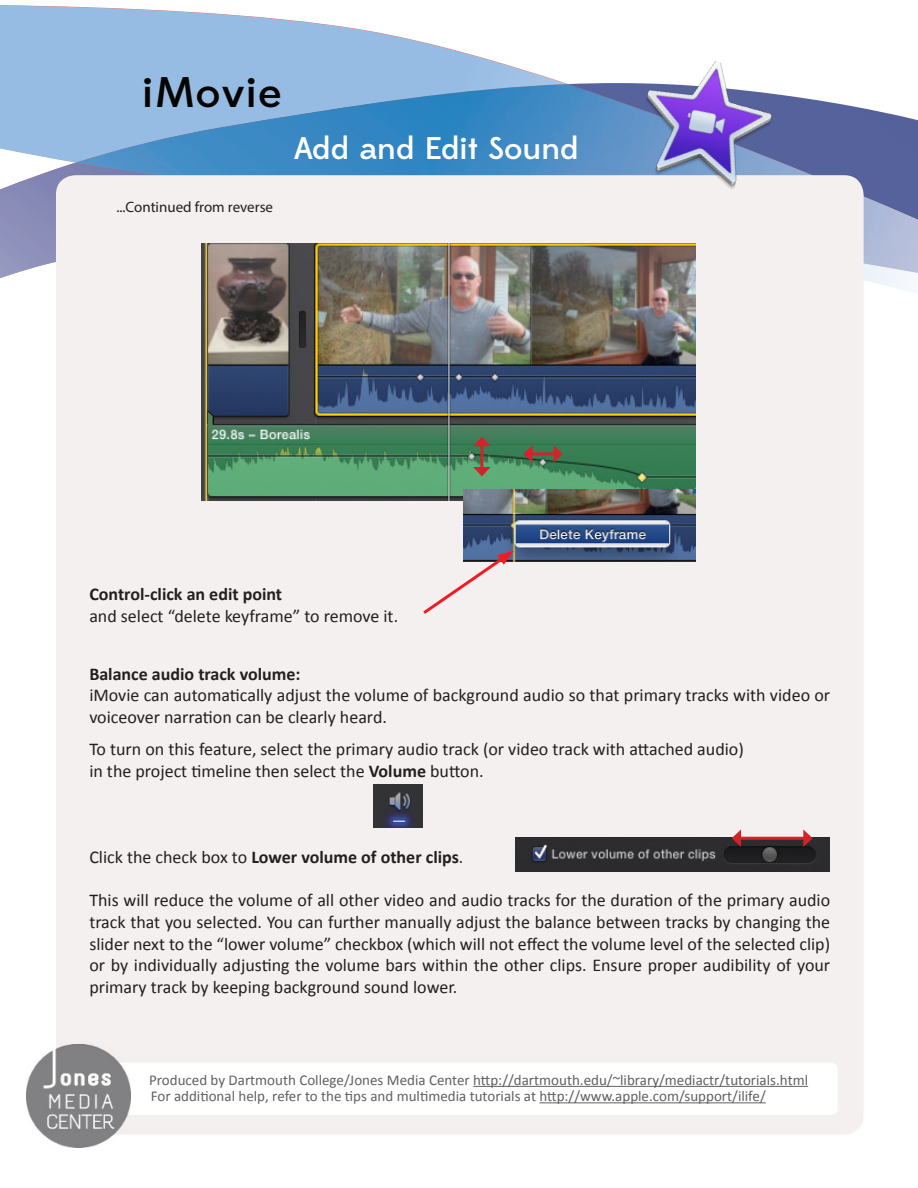
<style>
.page{position:relative;width:918px;height:1188px;background:#fff}
.page>*{position:absolute;margin:0;border:0;box-sizing:border-box;transform-origin:0 0}
.t1{font:500 42.75px "Edmondsans";letter-spacing:.025em;color:#040503;scale:1.05 1}
.t2{font:500 31.35px "Edmondsans";color:#fff;scale:1.05 1}
.t3{font:18px/21.6px "Calibri";color:#231f20}
.t4{font:700 18px "Calibri";color:#231f20}
.t5{font:15px "Calibri";color:#616061}
.t6{font:15px "Myriad Pro";color:#231f20}
.s1{font-weight:700}
.s2{font-weight:400}
</style>
<div class="page">
<svg style="left:0;top:5px;width:911px;height:285px"></svg>
<svg style="left:0;top:83px;width:911px;height:80px;background:#a1c2e5"></svg>
<img style="left:76px;top:84px;width:842px;height:189px">
<svg style="left:0;top:163px;width:600px;height:115px;background:#7597c4"></svg>
<div style="left:56px;top:175px;width:808px;height:960px;background:#f4f0ef;border-radius:20px"></div>
<div style="left:96px;top:1063px;width:742px;height:52px;background:#fff;border-radius:6px"></div>
<hr style="left:473px;top:1086px;width:335px;height:1px;background:#616061">
<hr style="left:539px;top:1102px;width:227px;height:1px;background:#616061">
<img style="left:27px;top:1044px;width:103px;height:104px">
<img style="left:516px;top:837px;width:314px;height:34px">
<hr style="left:738px;top:837px;width:68px;height:3px;background:#d1232a">
<svg style="left:803px;top:829px;width:10px;height:18px"></svg>
<svg style="left:732px;top:829px;width:9px;height:18px"></svg>
<img style="left:202px;top:243px;width:493px;height:257px">
<hr style="left:530px;top:452px;width:26px;height:3px;background:#d1232a">
<svg style="left:553px;top:445px;width:10px;height:18px"></svg>
<svg style="left:523px;top:445px;width:10px;height:18px"></svg>
<hr style="left:480px;top:444px;width:3px;height:26px;background:#d1232a">
<svg style="left:473px;top:437px;width:18px;height:9px"></svg>
<svg style="left:473px;top:467px;width:18px;height:9px"></svg>
<img style="left:463px;top:489px;width:232px;height:72px">
<img style="left:373px;top:785px;width:50px;height:42px">
<img style="left:622px;top:43px;width:165px;height:146px">
<svg style="left:423px;top:551px;width:91px;height:63px"></svg>
<p class="t1" style="left:142px;top:67px;width:134px">iMovie</p>
<p class="t2" style="left:294px;top:129px;width:273px">Add and Edit Sound</p>
<p class="t6" style="left:116px;top:197px;width:158px">...Continued from reverse</p>
<p class="t4" style="left:89px;top:583px;width:194px">Control-click an edit point</p>
<p class="t3" style="left:89px;top:605px;width:310px">and select “delete keyframe” to remove it.</p>
<p class="t4" style="left:89px;top:662px;width:213px">Balance audio track volume:</p>
<p class="t3" style="left:89px;top:685px;width:742px">iMovie can automatically adjust the volume of background audio so that primary tracks with video or voiceover narration can be clearly heard.</p>
<p class="t3" style="left:89px;top:739px;width:656px">To turn on this feature, select the primary audio track (or video track with attached audio)</p>
<p class="t3" style="left:89px;top:760px;width:396px">in the project timeline then select the <span class="s1">Volume</span> button.</p>
<p class="t4" style="left:89px;top:846px;width:376px"><span class="s2">Click the check box to</span> Lower volume of other clips<span class="s2">.</span></p>
<p class="t3" style="left:89px;top:890px;width:742px;text-align:justify">This will reduce the volume of all other video and audio tracks for the duration of the primary audio track that you selected. You can further manually adjust the balance between tracks by changing the slider next to the “lower volume” checkbox (which will not effect the volume level of the selected clip) or by individually adjusting the volume bars within the other clips. Ensure proper audibility of your primary track by keeping background sound lower.</p>
<p class="t5" style="left:149px;top:1070px;width:660px">Produced by Dartmouth College/Jones Media Center http://dartmouth.edu/~library/mediactr/tutorials.html</p>
<p class="t5" style="left:151px;top:1087px;width:617px">For additional help, refer to the tips and multimedia tutorials at http://www.apple.com/support/ilife/</p>
</div>
